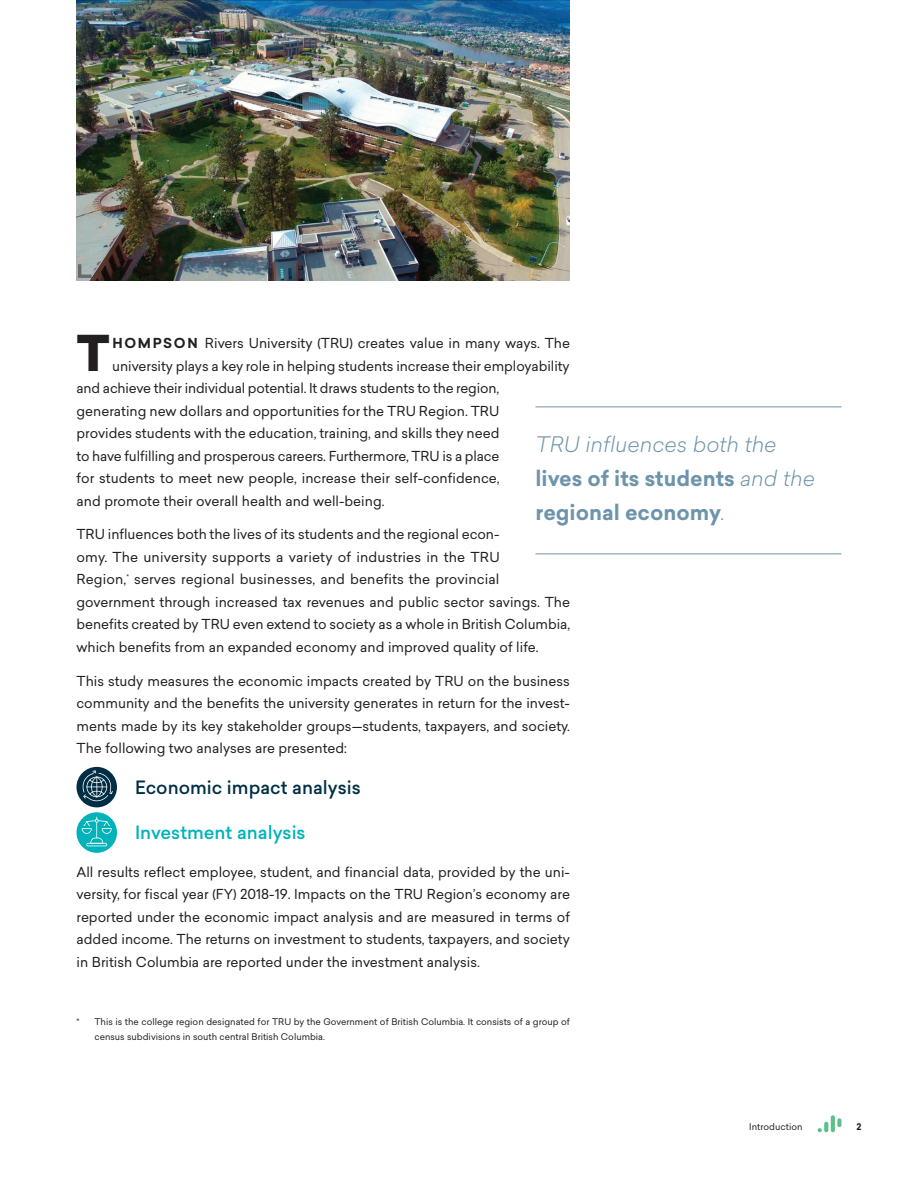
<style>
.page{position:relative;width:918px;height:1188px;background:#fff}
.page>*{position:absolute;margin:0;border:0;box-sizing:border-box;transform-origin:0 0}
.Drop_Cap{font:900 48.45px "Sailec";color:#231f20}
.Pull_quote{font:700 21px/33.8px "Sailec";color:#6e94ab}
.t1{font:500 18px "Sailec";color:#002f45}
.t2{font:500 18px "Sailec";color:#00b2b9}
.Drop_Cap-2{font:13.5px/22.5px "Sailec";color:#231f20;text-align:justify}
.Footnote{font:9px/15px "Sailec";color:#231f20}
.Bottom_Blurb{font:9px "Sailec";letter-spacing:.005em;color:#231f20}
.t3{font:700 9px "Sailec";color:#231f20}
.s1{font-weight:700}
.s2{font-weight:300;font-style:italic}
</style>
<div class="page">
<svg style="left:824px;top:1122px;width:4px;height:10px"></svg>
<hr style="left:831px;top:1115px;width:4px;height:17px;background:#5dbf8b;border-radius:2px">
<svg style="left:818px;top:1128px;width:4px;height:4px"></svg>
<svg style="left:837px;top:1118px;width:4px;height:9px"></svg>
<hr style="left:536px;top:406px;width:306px;height:1px;background:#6e94ab">
<hr style="left:536px;top:554px;width:306px;height:1px;background:#6e94ab">
<img style="left:76px;top:0;width:494px;height:280px">
<div style="left:76px;top:767px;width:41px;height:40px;background:#002f45;border-radius:50%"></div>
<svg style="left:82px;top:770px;width:31px;height:31px"></svg>
<svg style="left:76px;top:812px;width:41px;height:41px"></svg>
<svg style="left:82px;top:817px;width:30px;height:29px"></svg>
<p class="Drop_Cap" style="left:76px;top:318px;width:35px">T</p>
<p class="Drop_Cap-2" style="left:113px;top:332px;width:459px"><span class="s1">HOMPSON</span> Rivers University (TRU) creates value in many ways. The</p>
<p class="Drop_Cap-2" style="left:112px;top:354px;width:459px">university plays a key role in helping students increase their employability</p>
<p class="Drop_Cap-2" style="left:76px;top:377px;width:424px">and achieve their individual potential. It draws students to the region,</p>
<p class="Drop_Cap-2" style="left:76px;top:399px;width:425px">generating new dollars and opportunities for the TRU Region. TRU</p>
<p class="Drop_Cap-2" style="left:76px;top:422px;width:424px">provides students with the education, training, and skills they need</p>
<p class="Drop_Cap-2" style="left:76px;top:444px;width:424px">to have fulfilling and prosperous careers. Furthermore, TRU is a place</p>
<p class="Drop_Cap-2" style="left:76px;top:467px;width:425px">for students to meet new people, increase their self-confidence,</p>
<p class="Drop_Cap-2" style="left:76px;top:489px;width:310px">and promote their overall health and well-being.</p>
<p class="Drop_Cap-2" style="left:76px;top:523px;width:495px;text-align:left">TRU influences both the lives of its students and the regional econ-<br>omy. The university supports a variety of industries in the TRU<br>Region,<sup>*</sup> serves regional businesses, and benefits the provincial government through increased tax revenues and public sector savings. The benefits created by TRU even extend to society as a whole in British Columbia, which benefits from an expanded economy and improved quality of life.</p>
<p class="Drop_Cap-2" style="left:76px;top:669px;width:495px">This study measures the economic impacts created by TRU on the business community and the benefits the university generates in return for the invest&shy;ments made by its key stakeholder groups—students, taxpayers, and society.<br>The following two analyses are presented:</p>
<p class="Pull_quote" style="left:536px;top:428px;width:281px"><span class="s2">TRU influences both the </span>lives of its students <span class="s2">and the </span>regional economy<span class="s2">.</span></p>
<p class="t1" style="left:135px;top:774px;width:227px">Economic impact analysis</p>
<p class="t2" style="left:135px;top:819px;width:172px">Investment analysis</p>
<p class="Drop_Cap-2" style="left:76px;top:860px;width:495px">All results reflect employee, student, and financial data, provided by the uni&shy;versity, for fiscal year (FY) 2018-19. Impacts on the TRU Region’s economy are reported under the economic impact analysis and are measured in terms of added income. The returns on investment to students, taxpayers, and society in British Columbia are reported under the investment analysis.</p>
<p class="Footnote" style="left:94px;top:1014px;width:477px;text-indent:-18px">* This is the college region designated for TRU by the Government of British Columbia. It consists of a group of census subdivisions in south central British Columbia.</p>
<p class="Bottom_Blurb" style="left:749px;top:1120px;width:55px">Introduction</p>
<p class="t3" style="left:856px;top:1120px;width:6px">2</p>
</div>
